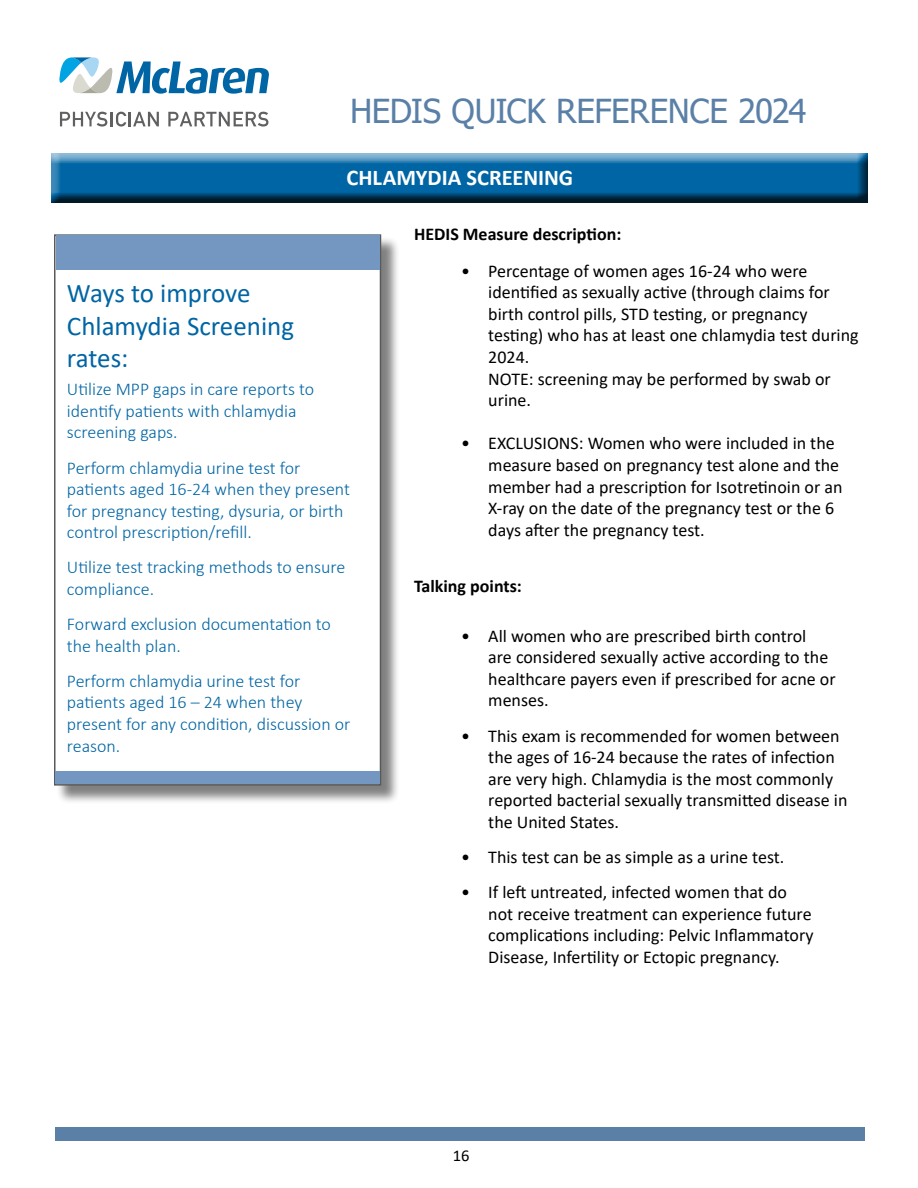
<style>
.page{position:relative;width:918px;height:1188px;background:#fff}
.page>*{position:absolute;margin:0;border:0;box-sizing:border-box;transform-origin:0 0}
.t1{font:33px "Tahoma";letter-spacing:-.015em;color:#5a80a7}
.t2{font:27px/32.4px "Calibri";color:#0065a4}
.t3{font:700 22.5px "Calibri";color:#fff}
.t4{font:18px/21.6px "Calibri";color:#000}
.t5{font:300 18px/21.6px "Calibri";color:#0065a4}
.t6{font:700 18px "Calibri";color:#000}
.t7{font:16.5px "Calibri";color:#000}
</style>
<div class="page">
<svg style="left:59px;top:57px;width:210px;height:37px"></svg>
<svg style="left:60px;top:112px;width:47px;height:15px"></svg>
<hr style="left:110px;top:112px;width:3px;height:14px;background:#5f6062">
<svg style="left:116px;top:112px;width:43px;height:15px"></svg>
<svg style="left:168px;top:112px;width:100px;height:15px"></svg>
<div style="left:55px;top:1127px;width:810px;height:14px;background:#5a80a7"></div>
<div style="left:45px;top:145px;width:834px;height:58px;background:#000;opacity:.75"></div>
<div style="left:56px;top:236px;width:344px;height:569px;background:#000;opacity:.5"></div>
<div style="left:54px;top:234px;width:327px;height:552px;background:#fff;border:2px solid #58595b"></div>
<div style="left:56px;top:236px;width:323px;height:34px;background:#7397c0"></div>
<div style="left:56px;top:772px;width:324px;height:12px;background:#7397c0"></div>
<h1 class="t1" style="left:350px;top:89px;width:458px">HEDIS QUICK REFERENCE 2024</h1>
<p class="t3" style="left:346px;top:162px;width:228px">CHLAMYDIA SCREENING</p>
<h2 class="t2" style="left:67px;top:276px;width:229px">Ways to improve<br>Chlamydia Screening rates:</h2>
<p class="t5" style="left:67px;top:378px;width:249px">Utilize MPP gaps in care reports to identify patients with chlamydia screening gaps.</p>
<p class="t5" style="left:67px;top:457px;width:285px">Perform chlamydia urine test for patients aged 16-24 when they present for pregnancy testing, dysuria, or birth control prescription/refill.</p>
<p class="t5" style="left:67px;top:557px;width:280px">Utilize test tracking methods to ensure compliance.</p>
<p class="t5" style="left:67px;top:613px;width:266px">Forward exclusion documentation to the health plan.</p>
<p class="t5" style="left:67px;top:670px;width:285px">Perform chlamydia urine test for patients aged 16 – 24 when they present for any condition, discussion or reason.</p>
<p class="t6" style="left:414px;top:221px;width:209px">HEDIS Measure description:</p>
<p class="t4" style="left:488px;top:259px;width:372px;text-indent:-27px">• Percentage of women ages 16-24 who were identified as sexually active (through claims for birth control pills, STD testing, or pregnancy testing) who has at least one chlamydia test during 2024.<br>NOTE: screening may be performed by swab or urine.</p>
<p class="t4" style="left:488px;top:432px;width:356px;text-indent:-27px">• EXCLUSIONS: Women who were included in the measure based on pregnancy test alone and the member had a prescription for Isotretinoin or an X-ray on the date of the pregnancy test or the 6 days after the pregnancy test.</p>
<p class="t6" style="left:414px;top:573px;width:109px">Talking points:</p>
<p class="t4" style="left:488px;top:624px;width:349px;text-indent:-27px">• All women who are prescribed birth control<br>are considered sexually active according to the healthcare payers even if prescribed for acne or menses.</p>
<p class="t4" style="left:488px;top:724px;width:361px;text-indent:-27px">• This exam is recommended for women between the ages of 16-24 because the rates of infection are very high. Chlamydia is the most commonly reported bacterial sexually transmitted disease in the United States.</p>
<p class="t4" style="left:461px;top:846px;width:325px">• This test can be as simple as a urine test.</p>
<p class="t4" style="left:488px;top:881px;width:327px;text-indent:-27px">• If left untreated, infected women that do not receive treatment can experience future complications including: Pelvic Inflammatory Disease, Infertility or Ectopic pregnancy.</p>
<p class="t7" style="left:453px;top:1144px;width:18px">16</p>
</div>
